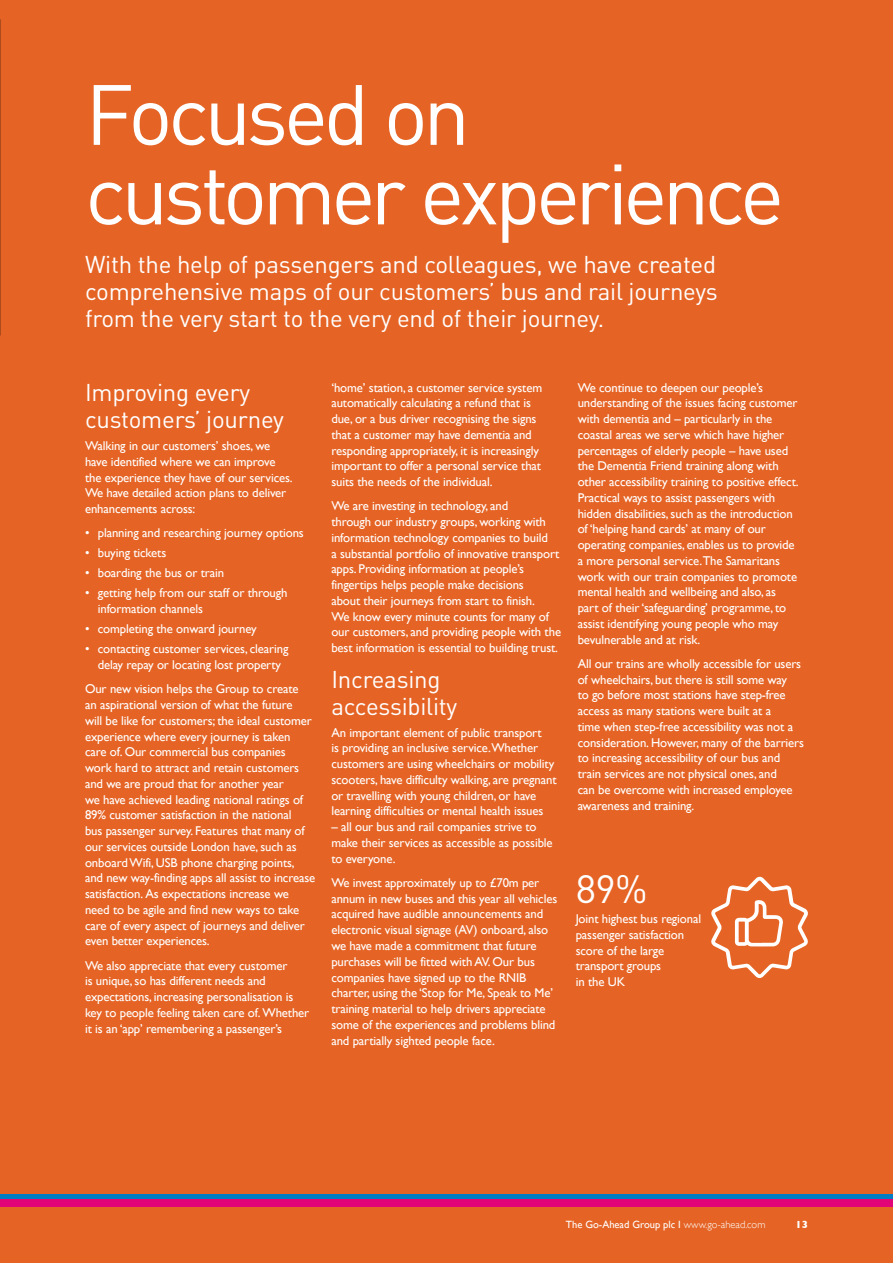
<style>
.page{position:relative;width:893px;height:1263px;background:#e56425}
.page>*{position:absolute;margin:0;border:0;box-sizing:border-box;transform-origin:0 0}
.Large-Title-White{font:84px/79.5px "DINOT";letter-spacing:-.06em;color:#fff}
.Statistics-Large-Fig{font:39px "DINOT";color:#fff}
.Page-Title-White{font:24px/27px "DINOT";letter-spacing:-.01em;color:#fff}
.Bodytext-CaseStudy{font:12.75px/15.8px "Gill Sans";letter-spacing:-.01em;color:#fff}
.Statistics-White{font:12.75px/15.8px "Gill Sans";letter-spacing:-.01em;color:#fff}
.Running-Footers-righ{font:10.5px "Gill Sans";color:#fff}
.Running-Footers-righ-2{font:700 10.5px "Gill Sans";color:#fff}
.s1{font-weight:300}
</style>
<div class="page">
<div style="left:0;top:1194px;width:893px;height:6px;background:#007dc3"></div>
<div style="left:0;top:1200px;width:893px;height:7px;background:#e20577"></div>
<p class="Large-Title-White" style="left:85px;top:73px;width:701px">Focused on customer experience</p>
<p class="Page-Title-White" style="left:85px;top:251px;width:634px;text-align:justify">With the help of passengers and colleagues, we have created comprehensive maps of our customers’ bus and rail journeys from the very start to the very end of their journey.</p>
<p class="Page-Title-White" style="left:85px;top:378px;width:200px">Improving every customers’ journey</p>
<p class="Bodytext-CaseStudy" style="left:85px;top:438px;width:209px">Walking in our customers’ shoes, we have identified where we can improve the experience they have of our services.<br>We have detailed action plans to deliver enhancements across:</p>
<p class="Bodytext-CaseStudy" style="left:85px;top:525px;width:220px">• planning and researching journey options</p>
<p class="Bodytext-CaseStudy" style="left:85px;top:545px;width:83px">• buying tickets</p>
<p class="Bodytext-CaseStudy" style="left:85px;top:565px;width:141px">• boarding the bus or train</p>
<p class="Bodytext-CaseStudy" style="left:98px;top:585px;width:191px;text-indent:-13px">• getting help from our staff or through information channels</p>
<p class="Bodytext-CaseStudy" style="left:85px;top:621px;width:173px">• completing the onward journey</p>
<p class="Bodytext-CaseStudy" style="left:85px;top:641px;width:205px;text-align:center">• contacting customer services, clearing delay repay or locating lost property</p>
<p class="Bodytext-CaseStudy" style="left:85px;top:681px;width:232px">Our new vision helps the Group to create<br>an aspirational version of what the future<br>will be like for customers; the ideal customer experience where every journey is taken<br>care of. Our commercial bus companies work hard to attract and retain customers and we are proud that for another year<br>we have achieved leading national ratings of 89% customer satisfaction in the national<br>bus passenger survey. Features that many of our services outside London have, such as onboard Wifi, USB phone charging points, and new way-finding apps all assist to increase satisfaction. As expectations increase we need to be agile and find new ways to take care of every aspect of journeys and deliver even better experiences.</p>
<p class="Bodytext-CaseStudy" style="left:85px;top:957px;width:226px">We also appreciate that every customer<br>is unique, so has different needs and expectations, increasing personalisation is key to people feeling taken care of. Whether it is an ‘app’ remembering a passenger’s</p>
<p class="Bodytext-CaseStudy" style="left:331px;top:379px;width:212px">‘home’ station, a customer service system automatically calculating a refund that is due, or a bus driver recognising the signs that a customer may have dementia and responding appropriately, it is increasingly important to offer a personal service that suits the needs of the individual.</p>
<p class="Bodytext-CaseStudy" style="left:331px;top:498px;width:231px">We are investing in technology, and<br>through our industry groups, working with information technology companies to build<br>a substantial portfolio of innovative transport apps. Providing information at people’s fingertips helps people make decisions<br>about their journeys from start to finish.<br>We know every minute counts for many of our customers, and providing people with the best information is essential to building trust.</p>
<p class="Page-Title-White" style="left:331px;top:665px;width:127px">Increasing accessibility</p>
<p class="Bodytext-CaseStudy" style="left:331px;top:724px;width:227px">An important element of public transport<br>is providing an inclusive service.Whether customers are using wheelchairs or mobility scooters, have difficulty walking, are pregnant or travelling with young children, or have learning difficulties or mental health issues</p>
<p class="Bodytext-CaseStudy" style="left:331px;top:819px;width:223px">– all our bus and rail companies strive to make their services as accessible as possible to everyone.</p>
<p class="Bodytext-CaseStudy" style="left:331px;top:875px;width:227px">We invest approximately up to £70m per annum in new buses and this year all vehicles acquired have audible announcements and electronic visual signage (AV) onboard, also we have made a commitment that future purchases will be fitted with AV. Our bus companies have signed up to the RNIB charter, using the ‘Stop for Me, Speak to Me’ training material to help drivers appreciate some of the experiences and problems blind and partially sighted people face.</p>
<p class="Bodytext-CaseStudy" style="left:578px;top:379px;width:222px">We continue to deepen our people’s understanding of the issues facing customer with dementia and – particularly in the coastal areas we serve which have higher percentages of elderly people – have used the Dementia Friend training along with other accessibility training to positive effect.<br>Practical ways to assist passengers with hidden disabilities, such as the introduction of ‘helping hand cards’ at many of our operating companies, enables us to provide a more personal service.The Samaritans work with our train companies to promote mental health and wellbeing and also, as part of their ‘safeguarding’ programme, to assist identifying young people who may bevulnerable and at risk.</p>
<p class="Bodytext-CaseStudy" style="left:578px;top:655px;width:228px">All our trains are wholly accessible for users of wheelchairs, but there is still some way<br>to go before most stations have step-free access as many stations were built at a<br>time when step-free accessibility was not a consideration. However, many of the barriers to increasing accessibility of our bus and train services are not physical ones, and<br>can be overcome with increased employee awareness and training.</p>
<p class="Statistics-Large-Fig" style="left:576px;top:865px;width:74px">89%</p>
<p class="Statistics-White" style="left:576px;top:911px;width:127px">Joint highest bus regional passenger satisfaction score of the large transport groups<br>in the UK</p>
<p class="Running-Footers-righ" style="left:566px;top:1218px;width:201px">The Go-Ahead Group plc I <span class="s1">www.go-ahead.com</span></p>
<p class="Running-Footers-righ-2" style="left:795px;top:1218px;width:14px">13</p>
</div>
